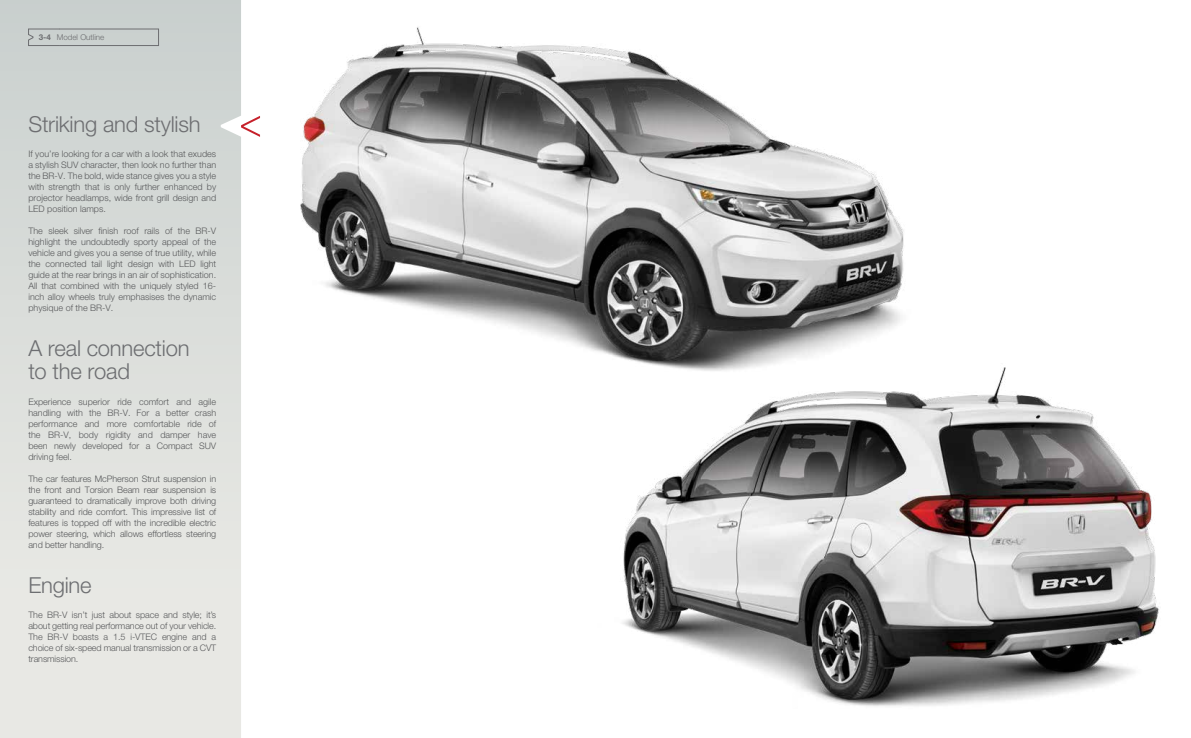
<style>
.page{position:relative;width:1191px;height:738px;background:#fff}
.page>*{position:absolute;margin:0;border:0;box-sizing:border-box;transform-origin:0 0}
.t1{font:300 22px/23px "Helvetica Neue LT Std";letter-spacing:-.01em;color:#6d6e71}
.t2{font:300 9px/11px "Helvetica Neue LT Std";color:#58595b;text-align:justify}
.t3{font:300 8px "Helvetica Neue LT Std";color:#6d6e71}
.s1{font-weight:700}
</style>
<div class="page">
<img style="left:300px;top:27px;width:604px;height:336px">
<img style="left:622px;top:363px;width:537px;height:343px">
<svg style="left:241px;top:116px;width:19px;height:21px"></svg>
<svg style="left:0;top:0;width:241px;height:737px;background:#dbdedb"></svg>
<svg style="left:28px;top:28px;width:32px;height:18px"></svg>
<div style="left:59px;top:29px;width:100px;height:17px;border:1px solid #6d6e71"></div>
<p class="t3" style="left:39px;top:32px;width:67px"><span class="s1">3-4</span> Model Outline</p>
<h1 class="t1" style="left:28px;top:112px;width:174px">Striking and stylish</h1>
<p class="t2" style="left:28px;top:148px;width:189px">If you’re looking for a car with a look that exudes a stylish SUV character, then look no further than the BR-V. The bold, wide stance gives you a style with strength that is only further enhanced by projector headlamps, wide front grill design and LED position lamps.</p>
<p class="t2" style="left:28px;top:225px;width:189px">The sleek silver finish roof rails of the BR-V highlight the undoubtedly sporty appeal of the vehicle and gives you a sense of true utility, while the connected tail light design with LED light guide at the rear brings in an air of sophistication.<br>All that combined with the uniquely styled 16- inch alloy wheels truly emphasises the dynamic physique of the BR-V.</p>
<h1 class="t1" style="left:28px;top:336px;width:163px">A real connection to the road</h1>
<p class="t2" style="left:28px;top:395px;width:189px">Experience superior ride comfort and agile handling with the BR-V. For a better crash performance and more comfortable ride of the BR-V, body rigidity and damper have been newly developed for a Compact SUV driving feel.</p>
<p class="t2" style="left:28px;top:472px;width:189px">The car features McPherson Strut suspension in the front and Torsion Beam rear suspension is guaranteed to dramatically improve both driving stability and ride comfort. This impressive list of features is topped off with the incredible electric power steering, which allows effortless steering and better handling.</p>
<h1 class="t1" style="left:28px;top:572px;width:65px">Engine</h1>
<p class="t2" style="left:28px;top:608px;width:189px">The BR-V isn’t just about space and style; it’s about getting real performance out of your vehicle.<br>The BR-V boasts a 1.5 i-VTEC engine and a choice of six-speed manual transmission or a CVT transmission.</p>
</div>
